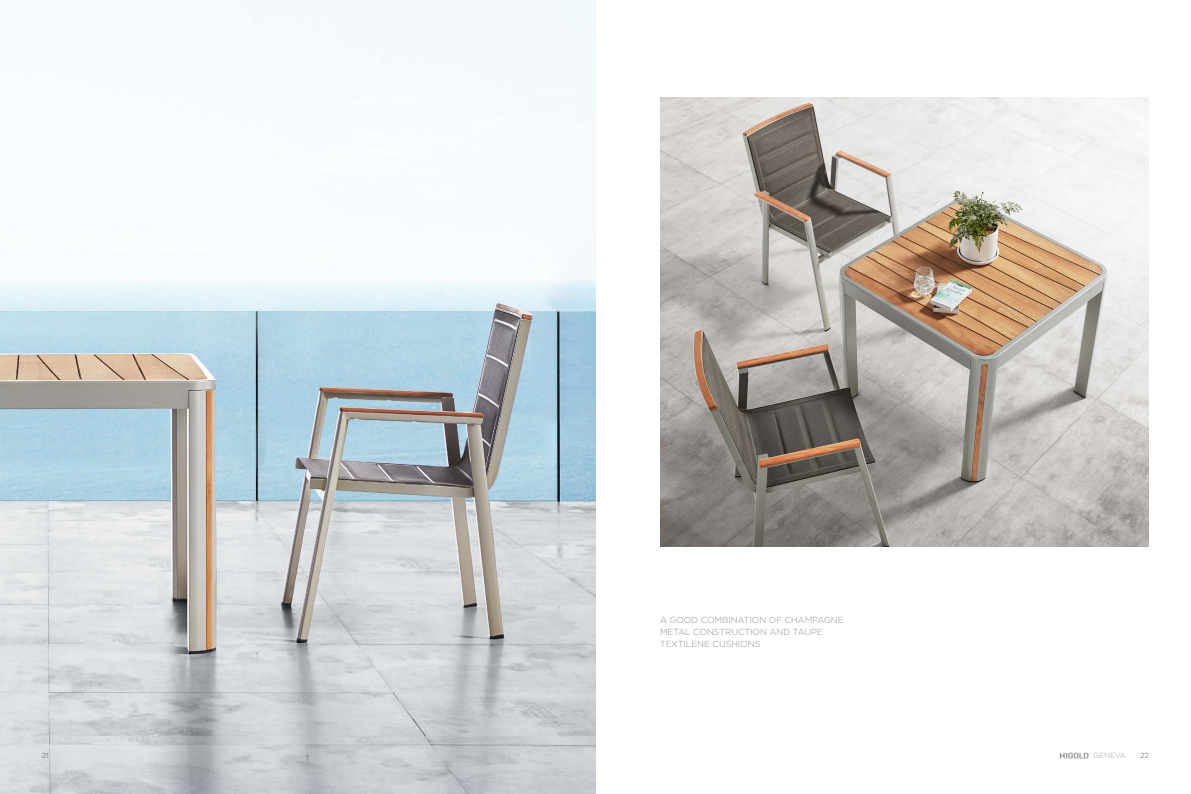
<style>
.page{position:relative;width:1191px;height:794px;background:#fff}
.page>*{position:absolute;margin:0;border:0;box-sizing:border-box;transform-origin:0 0}
.t1{font:300 8.75px/12.2px "Gotham";color:#92908c}
.t2{font:300 7.44px "Gotham";letter-spacing:.005em;color:#9fa0a0}
.t3{font:7.44px "Gotham";color:#7d7d7d}
.t4{font:7.44px "Gotham";color:#898b8d}
</style>
<div class="page">
<img style="left:660px;top:97px;width:488px;height:449px">
<img style="left:0;top:0;width:595px;height:794px">
<div style="left:571px;top:0;width:49px;height:25px;background:#f3fafc"></div>
<svg style="left:1059px;top:752px;width:31px;height:6px"></svg>
<p class="t1" style="left:660px;top:613px;width:185px">A GOOD COMBINATION OF CHAMPAGNE<br>METAL CONSTRUCTION AND TAUPE<br>TEXTILENE CUSHIONS</p>
<p class="t3" style="left:42px;top:751px;width:8px">21</p>
<p class="t2" style="left:1093px;top:751px;width:34px">GENEVA</p>
<p class="t4" style="left:1140px;top:751px;width:10px">22</p>
</div>
